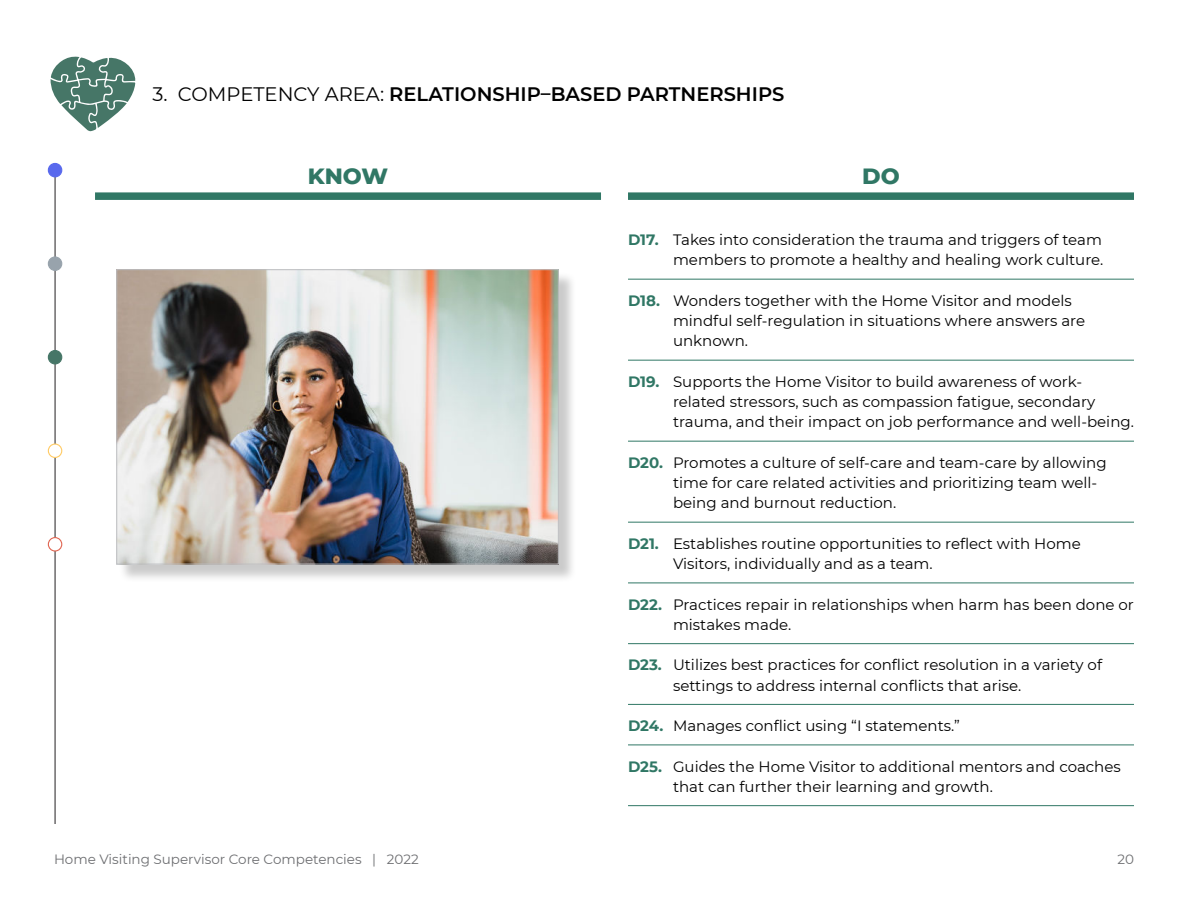
<style>
.page{position:relative;width:1188px;height:918px;background:#fff}
.page>*{position:absolute;margin:0;border:0;box-sizing:border-box;transform-origin:0 0}
.t1{font:800 22.5px "Montserrat";color:#307765}
.t2{font:600 19.5px "Montserrat";color:#000}
.t3{font:15px/20.2px "Montserrat";color:#000}
.t4{font:13.5px "Montserrat";color:#6d6e71}
.s1{font-weight:400}
.s2{font-weight:700;color:#307765}
</style>
<div class="page">
<hr style="left:628px;top:279px;width:506px;height:1px;background:#307765">
<hr style="left:628px;top:360px;width:506px;height:1px;background:#307765">
<hr style="left:628px;top:441px;width:506px;height:1px;background:#307765">
<hr style="left:628px;top:522px;width:506px;height:1px;background:#307765">
<hr style="left:628px;top:583px;width:506px;height:1px;background:#307765">
<hr style="left:628px;top:643px;width:506px;height:1px;background:#307765">
<hr style="left:628px;top:704px;width:506px;height:1px;background:#307765">
<hr style="left:628px;top:745px;width:506px;height:1px;background:#307765">
<hr style="left:628px;top:805px;width:506px;height:1px;background:#307765">
<svg style="left:50px;top:56px;width:86px;height:75px"></svg>
<hr style="left:55px;top:165px;width:1px;height:658px;background:#221f20">
<div style="left:48px;top:163px;width:14px;height:14px;background:#5969ed;border-radius:50%"></div>
<div style="left:48px;top:163px;width:14px;height:14px;border:1px solid #5969ed;border-radius:50%"></div>
<div style="left:48px;top:257px;width:14px;height:13px;background:#98a3ac;border-radius:50%"></div>
<div style="left:48px;top:256px;width:14px;height:15px;border:1px solid #98a3ac;border-radius:50%"></div>
<div style="left:48px;top:351px;width:14px;height:13px;background:#467667;border-radius:50%"></div>
<div style="left:48px;top:350px;width:14px;height:14px;border:1px solid #467667;border-radius:50%"></div>
<div style="left:48px;top:444px;width:14px;height:13px;background:#fff;border-radius:50%"></div>
<div style="left:48px;top:444px;width:14px;height:14px;border:1px solid #ffcb64;border-radius:50%"></div>
<div style="left:48px;top:538px;width:14px;height:13px;background:#fff;border-radius:50%"></div>
<div style="left:48px;top:537px;width:14px;height:15px;border:1px solid #e06551;border-radius:50%"></div>
<div style="left:95px;top:192px;width:506px;height:8px;background:#307765"></div>
<div style="left:628px;top:192px;width:506px;height:8px;background:#307765"></div>
<div style="left:119px;top:272px;width:458px;height:311px;background:#000;opacity:.21"></div>
<img style="left:118px;top:271px;width:439px;height:291px">
<div style="left:116px;top:269px;width:443px;height:295px;border:1px solid #bcbdc0"></div>
<h2 class="t2" style="left:153px;top:80px;width:633px"><span class="s1">3. COMPETENCY AREA:</span> RELATIONSHIP–BASED PARTNERSHIPS</h2>
<h1 class="t1" style="left:308px;top:163px;width:82px">KNOW</h1>
<h1 class="t1" style="left:862px;top:163px;width:39px">DO</h1>
<p class="t4" style="left:54px;top:854px;width:366px">Home Visiting Supervisor Core Competencies | 2022</p>
<p class="t3" style="left:628px;top:231px;width:477px;text-align:right"><span class="s2">D17.</span> Takes into consideration the trauma and triggers of team members to promote a healthy and healing work culture.</p>
<p class="t3" style="left:673px;top:292px;width:414px;text-indent:-45px"><span class="s2">D18.</span> Wonders together with the Home Visitor and models mindful self-regulation in situations where answers are unknown.</p>
<p class="t3" style="left:673px;top:373px;width:462px;text-indent:-45px"><span class="s2">D19.</span> Supports the Home Visitor to build awareness of work&shy;related stressors, such as compassion fatigue, secondary trauma, and their impact on job performance and well-being.</p>
<p class="t3" style="left:673px;top:454px;width:435px;text-indent:-45px"><span class="s2">D20.</span> Promotes a culture of self-care and team-care by allowing time for care related activities and prioritizing team well&shy;being and burnout reduction.</p>
<p class="t3" style="left:673px;top:533px;width:409px;text-indent:-45px"><span class="s2">D21.</span> Establishes routine opportunities to reflect with Home<br>Visitors, individually and as a team.</p>
<p class="t3" style="left:673px;top:595px;width:462px;text-indent:-45px"><span class="s2">D22.</span> Practices repair in relationships when harm has been done or mistakes made.</p>
<p class="t3" style="left:673px;top:654px;width:431px;text-indent:-45px"><span class="s2">D23.</span> Utilizes best practices for conflict resolution in a variety of settings to address internal conflicts that arise.</p>
<p class="t3" style="left:628px;top:715px;width:333px"><span class="s2">D24.</span> Manages conflict using “I statements.”</p>
<p class="t3" style="left:673px;top:757px;width:449px;text-indent:-45px"><span class="s2">D25.</span> Guides the Home Visitor to additional mentors and coaches that can further their learning and growth.</p>
<p class="t4" style="left:1117px;top:853px;width:18px">20</p>
</div>
